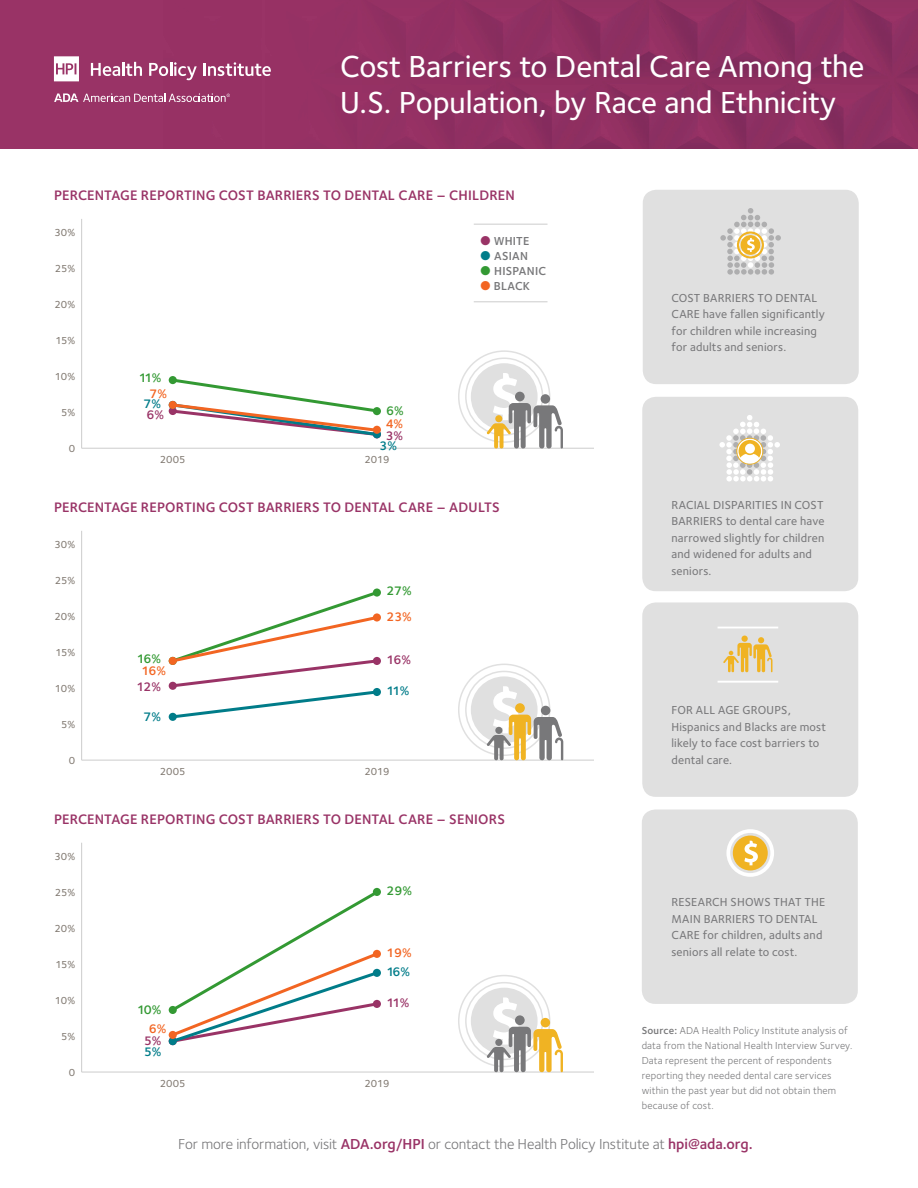
<style>
.page{position:relative;width:918px;height:1188px;background:#fff}
.page>*{position:absolute;margin:0;border:0;box-sizing:border-box;transform-origin:0 0}
.t1{font:500 31.5px/36px "Foundry Sterling";letter-spacing:-.005em;color:#fff}
.t2{font:15px "Foundry Sterling";letter-spacing:-.01em;color:#78787a}
.t3{font:600 14.25px "Foundry Sterling";letter-spacing:.01em;color:#936}
.t4{font:600 12.75px "Foundry Sterling";letter-spacing:-.09em;color:#393}
.t5{font:600 12.75px "Foundry Sterling";color:#f26522}
.t6{font:600 12.75px "Foundry Sterling";color:#936}
.t7{font:600 12.75px "Foundry Sterling";color:#007c89}
.t8{font:500 12px/16.5px "Foundry Sterling";letter-spacing:.015em;color:#78787a}
.t9{font:600 12px "Foundry Sterling";letter-spacing:.02em;color:#78787a}
.t10{font:10.5px/15px "Foundry Sterling";letter-spacing:.015em;color:#78787a}
.t11{font:500 10.5px "Foundry Sterling";letter-spacing:-.005em;color:#7f776f}
.s1{color:#936}
.s2{color:#007c89}
.s3{color:#393}
.s4{color:#f26522}
.s5{font-weight:600}
.s6{font-weight:600;color:#936}
</style>
<div class="page">
<div style="left:643px;top:190px;width:216px;height:194px;background:#e0e0e0;border-radius:13px"></div>
<div style="left:642px;top:602px;width:216px;height:195px;background:#e0e0e0;border-radius:13px"></div>
<div style="left:642px;top:810px;width:216px;height:194px;background:#e0e0e0;border-radius:13px"></div>
<div style="left:642px;top:397px;width:216px;height:194px;background:#e0e0e0;border-radius:13px"></div>
<div style="left:0;top:0;width:918px;height:148px;background:#936"></div>
<img style="left:187px;top:0;width:731px;height:148px">
<svg style="left:54px;top:93px;width:176px;height:9px"></svg>
<svg style="left:91px;top:62px;width:51px;height:14px"></svg>
<svg style="left:149px;top:62px;width:48px;height:18px"></svg>
<svg style="left:203px;top:62px;width:68px;height:14px"></svg>
<svg style="left:54px;top:56px;width:25px;height:25px"></svg>
<hr style="left:474px;top:224px;width:74px;height:1px;background:#ccc">
<hr style="left:474px;top:302px;width:74px;height:1px;background:#ccc">
<hr style="left:82px;top:448px;width:512px;height:1px;background:#ccc">
<hr style="left:82px;top:760px;width:512px;height:1px;background:#ccc">
<hr style="left:82px;top:1072px;width:512px;height:1px;background:#ccc">
<hr style="left:81px;top:219px;width:1px;height:229px;background:#ccc">
<hr style="left:81px;top:531px;width:1px;height:229px;background:#ccc">
<hr style="left:81px;top:843px;width:1px;height:229px;background:#ccc">
<svg style="left:719px;top:415px;width:61px;height:67px"></svg>
<svg style="left:720px;top:208px;width:61px;height:67px"></svg>
<svg style="left:723px;top:636px;width:49px;height:37px"></svg>
<hr style="left:718px;top:627px;width:60px;height:1px;background:#fff">
<hr style="left:718px;top:681px;width:60px;height:2px;background:#fff">
<svg style="left:457px;top:350px;width:106px;height:99px"></svg>
<svg style="left:457px;top:663px;width:106px;height:98px"></svg>
<svg style="left:457px;top:975px;width:106px;height:98px"></svg>
<svg style="left:169px;top:377px;width:211px;height:61px"></svg>
<svg style="left:169px;top:589px;width:212px;height:131px"></svg>
<svg style="left:168px;top:888px;width:213px;height:157px"></svg>
<div style="left:169px;top:401px;width:8px;height:8px;background:#f26522;border-radius:50%"></div>
<div style="left:169px;top:657px;width:8px;height:8px;background:#f26522;border-radius:50%"></div>
<div style="left:169px;top:1031px;width:8px;height:8px;background:#f26522;border-radius:50%"></div>
<div style="left:373px;top:426px;width:8px;height:8px;background:#f26522;border-radius:50%"></div>
<div style="left:373px;top:613px;width:8px;height:9px;background:#f26522;border-radius:50%"></div>
<div style="left:373px;top:950px;width:8px;height:8px;background:#f26522;border-radius:50%"></div>
<svg style="left:726px;top:829px;width:48px;height:48px"></svg>
<h1 class="t1" style="left:340px;top:48px;width:526px">Cost Barriers to Dental Care Among the<br>U.S. Population, by Race and Ethnicity</h1>
<p class="t3" style="left:54px;top:186px;width:462px">PERCENTAGE REPORTING COST BARRIERS TO DENTAL CARE – CHILDREN</p>
<p class="t11" style="left:54px;top:225px;width:22px">30%</p>
<p class="t11" style="left:55px;top:261px;width:22px">25%</p>
<p class="t11" style="left:55px;top:297px;width:22px">20%</p>
<p class="t11" style="left:55px;top:333px;width:21px">15%</p>
<p class="t11" style="left:55px;top:369px;width:22px">10%</p>
<p class="t11" style="left:61px;top:405px;width:16px">5%</p>
<p class="t11" style="left:69px;top:441px;width:8px">0</p>
<p class="t4" style="left:139px;top:368px;width:24px">11%</p>
<p class="t5" style="left:150px;top:384px;width:19px">7%</p>
<p class="t7" style="left:143px;top:395px;width:19px">7%</p>
<p class="t6" style="left:146px;top:405px;width:19px">6%</p>
<p class="t11" style="left:160px;top:452px;width:27px">2005</p>
<p class="t4" style="left:386px;top:402px;width:19px">6%</p>
<p class="t5" style="left:386px;top:415px;width:19px">4%</p>
<p class="t6" style="left:386px;top:427px;width:19px">3%</p>
<p class="t7" style="left:380px;top:437px;width:19px">3%</p>
<p class="t11" style="left:364px;top:452px;width:26px">2019</p>
<p class="t9" style="left:481px;top:233px;width:50px"><span class="s1">●</span> WHITE</p>
<p class="t9" style="left:481px;top:248px;width:49px"><span class="s2">●</span> ASIAN</p>
<p class="t9" style="left:481px;top:263px;width:67px"><span class="s3">●</span> HISPANIC</p>
<p class="t9" style="left:481px;top:278px;width:51px"><span class="s4">●</span> BLACK</p>
<p class="t3" style="left:54px;top:497px;width:447px">PERCENTAGE REPORTING COST BARRIERS TO DENTAL CARE – ADULTS</p>
<p class="t11" style="left:54px;top:537px;width:22px">30%</p>
<p class="t11" style="left:55px;top:573px;width:22px">25%</p>
<p class="t11" style="left:55px;top:609px;width:22px">20%</p>
<p class="t11" style="left:55px;top:645px;width:21px">15%</p>
<p class="t11" style="left:55px;top:681px;width:22px">10%</p>
<p class="t11" style="left:61px;top:717px;width:16px">5%</p>
<p class="t11" style="left:69px;top:753px;width:8px">0</p>
<p class="t4" style="left:137px;top:649px;width:26px">16%</p>
<p class="t5" style="left:142px;top:662px;width:26px">16%</p>
<p class="t6" style="left:137px;top:677px;width:26px">12%</p>
<p class="t7" style="left:144px;top:708px;width:19px">7%</p>
<p class="t11" style="left:160px;top:764px;width:27px">2005</p>
<p class="t4" style="left:387px;top:581px;width:27px">27%</p>
<p class="t5" style="left:387px;top:607px;width:27px">23%</p>
<p class="t6" style="left:387px;top:651px;width:26px">16%</p>
<p class="t7" style="left:387px;top:682px;width:24px">11%</p>
<p class="t11" style="left:364px;top:764px;width:26px">2019</p>
<p class="t3" style="left:54px;top:809px;width:453px">PERCENTAGE REPORTING COST BARRIERS TO DENTAL CARE – SENIORS</p>
<p class="t11" style="left:54px;top:849px;width:22px">30%</p>
<p class="t11" style="left:55px;top:885px;width:22px">25%</p>
<p class="t11" style="left:55px;top:921px;width:22px">20%</p>
<p class="t11" style="left:55px;top:957px;width:21px">15%</p>
<p class="t11" style="left:55px;top:993px;width:22px">10%</p>
<p class="t11" style="left:61px;top:1029px;width:16px">5%</p>
<p class="t11" style="left:69px;top:1065px;width:8px">0</p>
<p class="t4" style="left:137px;top:1001px;width:26px">10%</p>
<p class="t5" style="left:149px;top:1020px;width:19px">6%</p>
<p class="t6" style="left:144px;top:1032px;width:19px">5%</p>
<p class="t7" style="left:144px;top:1043px;width:19px">5%</p>
<p class="t11" style="left:160px;top:1076px;width:27px">2005</p>
<p class="t4" style="left:387px;top:882px;width:27px">29%</p>
<p class="t5" style="left:387px;top:944px;width:27px">19%</p>
<p class="t7" style="left:387px;top:963px;width:25px">16%</p>
<p class="t6" style="left:387px;top:994px;width:24px">11%</p>
<p class="t11" style="left:364px;top:1076px;width:26px">2019</p>
<p class="t8" style="left:671px;top:289px;width:155px">COST BARRIERS TO DENTAL<br>CARE have fallen significantly for children while increasing for adults and seniors.</p>
<p class="t8" style="left:671px;top:496px;width:155px">RACIAL DISPARITIES IN COST<br>BARRIERS to dental care have narrowed slightly for children and widened for adults and seniors.</p>
<p class="t8" style="left:671px;top:702px;width:156px">FOR ALL AGE GROUPS,<br>Hispanics and Blacks are most likely to face cost barriers to dental care.</p>
<p class="t8" style="left:671px;top:893px;width:155px">RESEARCH SHOWS THAT THE<br>MAIN BARRIERS TO DENTAL<br>CARE for children, adults and seniors all relate to cost.</p>
<p class="t10" style="left:642px;top:1023px;width:212px"><span class="s5">Source:</span> ADA Health Policy Institute analysis of data from the National Health Interview Survey.<br>Data represent the percent of respondents reporting they needed dental care services within the past year but did not obtain them because of cost.</p>
<p class="t2" style="left:178px;top:1133px;width:576px">For more information, visit <span class="s6">ADA.org/HPI</span> or contact the Health Policy Institute at <span class="s6">hpi@ada.org.</span></p>
</div>
